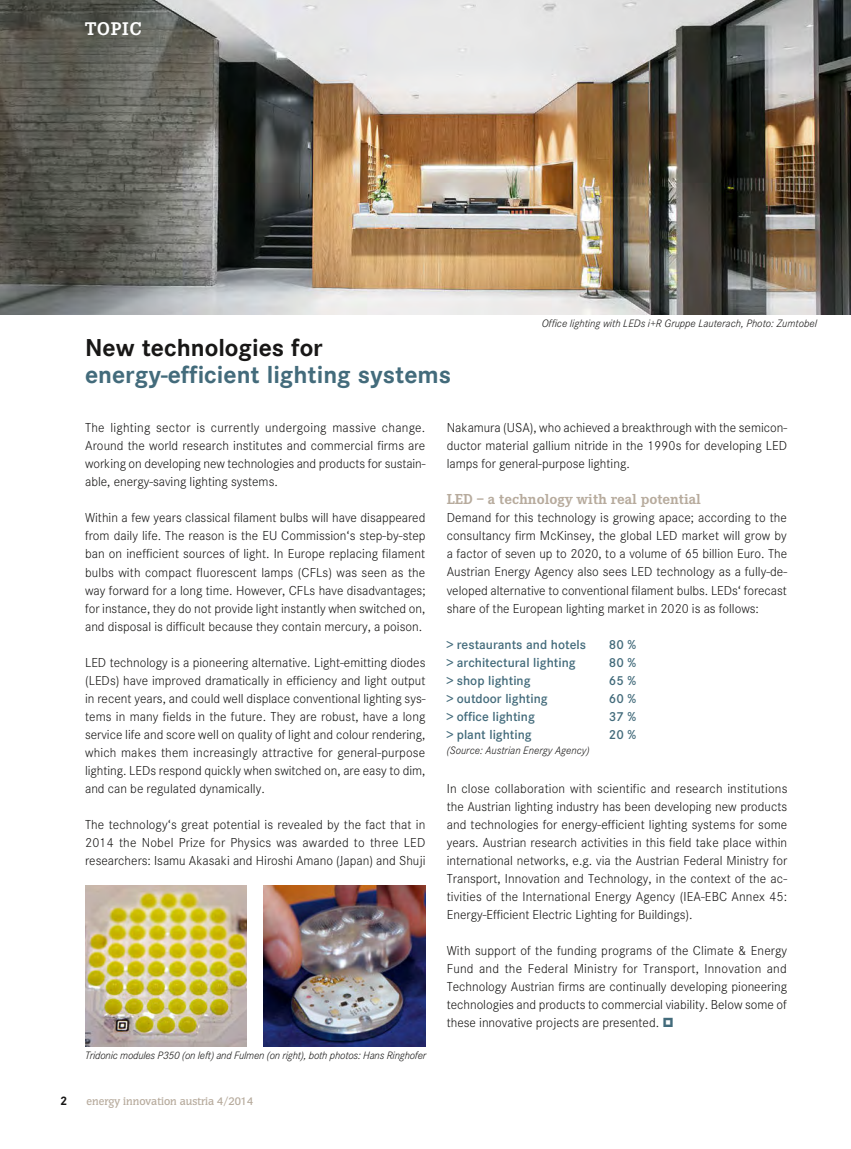
<style>
.page{position:relative;width:851px;height:1149px;background:#fff}
.page>*{position:absolute;margin:0;border:0;box-sizing:border-box;transform-origin:0 0}
.t1{font:700 24px "Corporate SBQ";color:#436b7b}
.t2{font:700 24px "Corporate SBQ";color:#181716}
.t3{font:700 18px "Corporate EBQ";letter-spacing:.05em;color:#fff}
.t4{font:700 15px "Corporate E";color:#b7ab9d}
.t5{font:300 12.75px/18px "Corporate SBQ";color:#181716;text-align:justify}
.t6{font:500 12.75px "Corporate SBQ";color:#436b7b}
.t7{font:700 12px "Corporate SBQ";color:#181716}
.t8{font:italic 300 10.5px "Corporate SBQ";color:#181716}
.t9{font:500 10.5px "Congress";color:#b7ab9d}
</style>
<div class="page">
<img style="left:0;top:0;width:850px;height:315px">
<img style="left:85px;top:885px;width:162px;height:161px">
<img style="left:264px;top:885px;width:161px;height:161px">
<h2 class="t3" style="left:85px;top:23px;width:58px">TOPIC</h2>
<p class="t8" style="left:541px;top:319px;width:277px">Office lighting with LEDs i+R Gruppe Lauterach, Photo: Zumtobel</p>
<h1 class="t2" style="left:85px;top:338px;width:239px">New technologies for</h1>
<h1 class="t1" style="left:85px;top:365px;width:367px">energy-efficient lighting systems</h1>
<p class="t5" style="left:85px;top:420px;width:342px">The lighting sector is currently undergoing massive change.<br>Around the world research institutes and commercial firms are working on developing new technologies and products for sustain&shy;able, energy-saving lighting systems.</p>
<p class="t5" style="left:85px;top:510px;width:342px">Within a few years classical filament bulbs will have disappeared from daily life. The reason is the EU Commission‘s step-by-step ban on inefficient sources of light. In Europe replacing filament bulbs with compact fluorescent lamps (CFLs) was seen as the way forward for a long time. However, CFLs have disadvantages; for instance, they do not provide light instantly when switched on, and disposal is difficult because they contain mercury, a poison.</p>
<p class="t5" style="left:85px;top:654px;width:342px">LED technology is a pioneering alternative. Light-emitting diodes (LEDs) have improved dramatically in efficiency and light output in recent years, and could well displace conventional lighting sys&shy;tems in many fields in the future. They are robust, have a long service life and score well on quality of light and colour rendering, which makes them increasingly attractive for general-purpose lighting. LEDs respond quickly when switched on, are easy to dim, and can be regulated dynamically.</p>
<p class="t5" style="left:85px;top:816px;width:342px">The technology‘s great potential is revealed by the fact that in 2014 the Nobel Prize for Physics was awarded to three LED researchers: Isamu Akasaki and Hiroshi Amano (Japan) and Shuji</p>
<p class="t5" style="left:446px;top:420px;width:342px">Nakamura (USA), who achieved a breakthrough with the semicon&shy;ductor material gallium nitride in the 1990s for developing LED lamps for general-purpose lighting.</p>
<p class="t4" style="left:446px;top:490px;width:256px">LED – a technology with real potential</p>
<p class="t5" style="left:446px;top:510px;width:342px">Demand for this technology is growing apace; according to the consultancy firm McKinsey, the global LED market will grow by a factor of seven up to 2020, to a volume of 65 billion Euro. The Austrian Energy Agency also sees LED technology as a fully-de&shy;veloped alternative to conventional filament bulbs. LEDs‘ forecast share of the European lighting market in 2020 is as follows:</p>
<p class="t6" style="left:446px;top:638px;width:141px">&gt; restaurants and hotels</p>
<p class="t6" style="left:608px;top:638px;width:29px">80 %</p>
<p class="t6" style="left:446px;top:656px;width:130px">&gt; architectural lighting</p>
<p class="t6" style="left:608px;top:656px;width:29px">80 %</p>
<p class="t6" style="left:446px;top:674px;width:85px">&gt; shop lighting</p>
<p class="t6" style="left:608px;top:674px;width:29px">65 %</p>
<p class="t6" style="left:446px;top:692px;width:102px">&gt; outdoor lighting</p>
<p class="t6" style="left:608px;top:692px;width:29px">60 %</p>
<p class="t6" style="left:446px;top:710px;width:90px">&gt; office lighting</p>
<p class="t6" style="left:608px;top:710px;width:29px">37 %</p>
<p class="t6" style="left:446px;top:728px;width:86px">&gt; plant lighting</p>
<p class="t6" style="left:608px;top:728px;width:29px">20 %</p>
<p class="t8" style="left:446px;top:745px;width:144px">(Source: Austrian Energy Agency)</p>
<p class="t5" style="left:446px;top:780px;width:342px">In close collaboration with scientific and research institutions the Austrian lighting industry has been developing new products and technologies for energy-efficient lighting systems for some years. Austrian research activities in this field take place within international networks, e.g. via the Austrian Federal Ministry for Transport, Innovation and Technology, in the context of the ac&shy;tivities of the International Energy Agency (IEA-EBC Annex 45:<br>Energy-Efficient Electric Lighting for Buildings).</p>
<p class="t5" style="left:446px;top:942px;width:342px">With support of the funding programs of the Climate &amp; Energy Fund and the Federal Ministry for Transport, Innovation and Technology Austrian firms are continually developing pioneering technologies and products to commercial viability. Below some of these innovative projects are presented.</p>
<p class="t8" style="left:85px;top:1051px;width:343px">Tridonic modules P350 (on left) and Fulmen (on right), both photos: Hans Ringhofer</p>
<p class="t7" style="left:60px;top:1096px;width:9px">2</p>
<p class="t9" style="left:87px;top:1094px;width:168px">energy innovation austria 4/2014</p>
</div>
